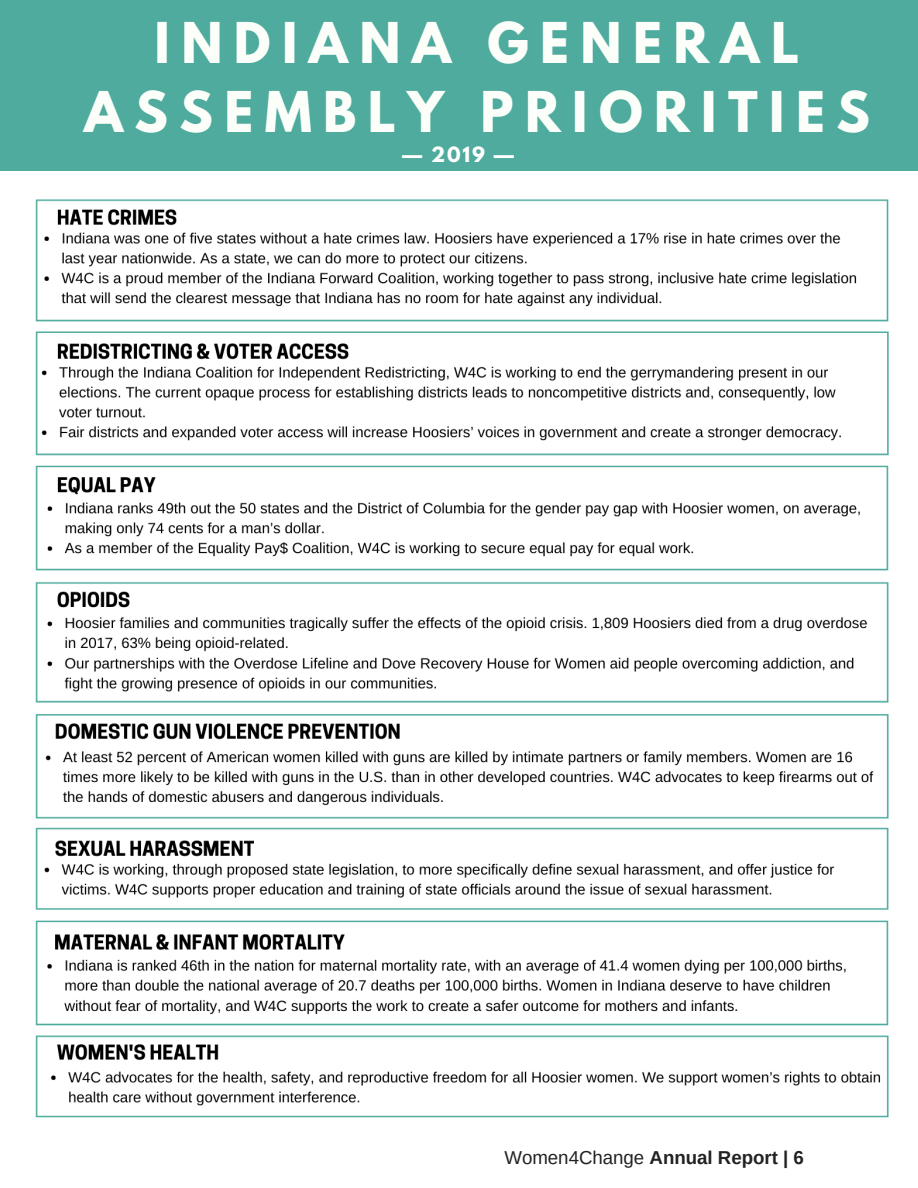
<style>
.page{position:relative;width:918px;height:1188px;background:#fff}
.page>*{position:absolute;margin:0;border:0;box-sizing:border-box;transform-origin:0 0}
.t1{font:700 49.8px/68.7px "League Spartan";letter-spacing:.23em;color:#fcfff9;text-align:center}
.t2{font:700 18.75px "Arimo";color:#222}
.t3{font:700 18.75px "League Spartan";color:#fff}
.s1{font-weight:400}
</style>
<div class="page">
<div style="left:0;top:0;width:918px;height:171px;background:#4eab9d"></div>
<img style="left:35px;top:199px;width:854px;height:919px">
<p class="t1" style="left:84px;top:15px;width:787px">INDIANA GENERAL<br>ASSEMBLY PRIORITIES</p>
<p class="t3" style="left:402px;top:145px;width:113px">— 2019 —</p>
<p class="t2" style="left:504px;top:1147px;width:301px"><span class="s1">Women4Change</span> Annual Report | 6</p>
</div>
